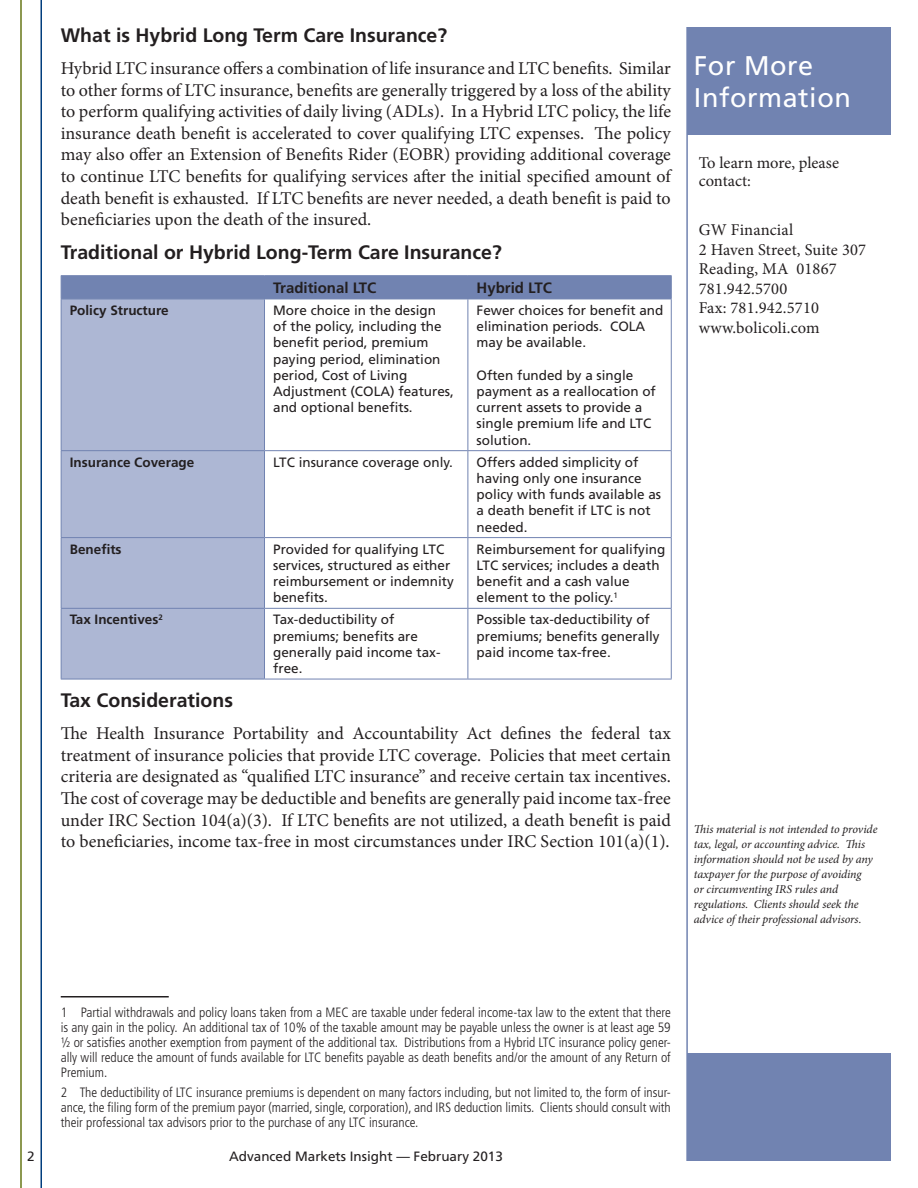
<style>
.page{position:relative;width:918px;height:1188px;background:#fff}
.page>*{position:absolute;margin:0;border:0;box-sizing:border-box;transform-origin:0 0}
.t1{font:27px/32.4px "Frutiger LT Std";letter-spacing:.02em;color:#fff}
.Body_Header{font:700 19.5px "Frutiger LT Std";color:#231f20}
.Body{font:18px/21.6px "Minion Pro";color:#231f20;text-align:justify}
.t2{font:16.5px/19.5px "Minion Pro";letter-spacing:.01em;color:#231f20}
.tbl_Header_row{font:700 15px "Frutiger LT Std";color:#231f20}
.tbl_row{font:13.5px/16.2px "Frutiger LT Std";color:#231f20}
.Footnote{font:300 condensed 13.5px/15px "Frutiger LT Std";color:#231f20;text-align:justify}
.tbl_Header_sub_row{font:700 13.5px "Frutiger LT Std";color:#231f20}
.Footer_Back_Pg_Left{font:13.5px "Frutiger LT Std";color:#231f20}
.t3{font:italic 12px/15px "Minion Pro";letter-spacing:-.005em;color:#231f20}
</style>
<div class="page">
<div style="left:687px;top:27px;width:204px;height:108px;background:#7183b1"></div>
<hr style="left:686px;top:27px;width:2px;height:1134px;background:#7183b1">
<div style="left:687px;top:1053px;width:204px;height:108px;background:#7183b1"></div>
<hr style="left:20px;top:0;width:2px;height:1188px;background:#677717">
<hr style="left:40px;top:0;width:2px;height:1188px;background:#013d7d">
<div style="left:62px;top:300px;width:202px;height:379px;background:#adb7d4"></div>
<hr style="left:468px;top:299px;width:1px;height:151px;background:#7183b1">
<hr style="left:61px;top:450px;width:204px;height:1px;background:#7183b1">
<hr style="left:265px;top:450px;width:203px;height:1px;background:#7183b1">
<hr style="left:468px;top:450px;width:204px;height:1px;background:#7183b1">
<hr style="left:468px;top:451px;width:1px;height:86px;background:#7183b1">
<hr style="left:61px;top:537px;width:204px;height:1px;background:#7183b1">
<hr style="left:265px;top:537px;width:203px;height:1px;background:#7183b1">
<hr style="left:468px;top:537px;width:204px;height:1px;background:#7183b1">
<hr style="left:468px;top:538px;width:1px;height:70px;background:#7183b1">
<hr style="left:61px;top:608px;width:204px;height:1px;background:#7183b1">
<hr style="left:265px;top:608px;width:203px;height:1px;background:#7183b1">
<hr style="left:468px;top:608px;width:204px;height:1px;background:#7183b1">
<hr style="left:468px;top:609px;width:1px;height:70px;background:#7183b1">
<hr style="left:61px;top:275px;width:204px;height:1px;background:#7183b1">
<hr style="left:265px;top:275px;width:203px;height:1px;background:#7183b1">
<hr style="left:468px;top:275px;width:204px;height:1px;background:#7183b1">
<div style="left:61px;top:276px;width:611px;height:23px;background:#7183b1"></div>
<hr style="left:265px;top:299px;width:203px;height:1px;background:#7183b1">
<hr style="left:468px;top:299px;width:204px;height:1px;background:#7183b1">
<hr style="left:671px;top:299px;width:1px;height:151px;background:#7183b1">
<hr style="left:671px;top:451px;width:1px;height:86px;background:#7183b1">
<hr style="left:671px;top:538px;width:1px;height:70px;background:#7183b1">
<hr style="left:671px;top:609px;width:1px;height:70px;background:#7183b1">
<hr style="left:265px;top:679px;width:203px;height:1px;background:#7183b1">
<hr style="left:468px;top:679px;width:204px;height:1px;background:#7183b1">
<hr style="left:61px;top:299px;width:204px;height:1px;background:#7183b1">
<hr style="left:61px;top:299px;width:1px;height:151px;background:#7183b1">
<hr style="left:264px;top:299px;width:1px;height:151px;background:#7183b1">
<hr style="left:61px;top:451px;width:1px;height:86px;background:#7183b1">
<hr style="left:264px;top:451px;width:1px;height:86px;background:#7183b1">
<hr style="left:61px;top:538px;width:1px;height:70px;background:#7183b1">
<hr style="left:264px;top:538px;width:1px;height:70px;background:#7183b1">
<hr style="left:61px;top:609px;width:1px;height:70px;background:#7183b1">
<hr style="left:264px;top:609px;width:1px;height:70px;background:#7183b1">
<hr style="left:61px;top:679px;width:204px;height:1px;background:#7183b1">
<hr style="left:61px;top:996px;width:108px;height:2px;background:#231f20">
<p class="Body_Header" style="left:61px;top:23px;width:388px">What is Hybrid Long Term Care Insurance?</p>
<p class="Body" style="left:61px;top:58px;width:612px">Hybrid LTC insurance offers a combination of life insurance and LTC benefits. Similar to other forms of LTC insurance, benefits are generally triggered by a loss of the ability to perform qualifying activities of daily living (ADLs). In a Hybrid LTC policy, the life insurance death benefit is accelerated to cover qualifying LTC expenses. The policy may also offer an Extension of Benefits Rider (EOBR) providing additional coverage to continue LTC benefits for qualifying services after the initial specified amount of death benefit is exhausted. If LTC benefits are never needed, a death benefit is paid to beneficiaries upon the death of the insured.</p>
<p class="Body_Header" style="left:61px;top:240px;width:443px">Traditional or Hybrid Long-Term Care Insurance?</p>
<p class="tbl_Header_row" style="left:273px;top:279px;width:105px">Traditional LTC</p>
<p class="tbl_Header_row" style="left:477px;top:279px;width:77px">Hybrid LTC</p>
<p class="tbl_Header_sub_row" style="left:70px;top:302px;width:100px">Policy Structure</p>
<p class="tbl_row" style="left:273px;top:302px;width:182px">More choice in the design<br>of the policy, including the benefit period, premium paying period, elimination period, Cost of Living<br>Adjustment (COLA) features, and optional benefits.</p>
<p class="tbl_row" style="left:477px;top:302px;width:188px">Fewer choices for benefit and elimination periods. COLA may be available.</p>
<p class="tbl_row" style="left:477px;top:367px;width:181px">Often funded by a single payment as a reallocation of current assets to provide a single premium life and LTC solution.</p>
<p class="tbl_Header_sub_row" style="left:70px;top:454px;width:126px">Insurance Coverage</p>
<p class="tbl_row" style="left:273px;top:454px;width:181px">LTC insurance coverage only.</p>
<p class="tbl_row" style="left:477px;top:454px;width:186px">Offers added simplicity of having only one insurance policy with funds available as a death benefit if LTC is not needed.</p>
<p class="tbl_Header_sub_row" style="left:70px;top:541px;width:53px">Benefits</p>
<p class="tbl_row" style="left:273px;top:541px;width:182px">Provided for qualifying LTC services, structured as either reimbursement or indemnity benefits.</p>
<p class="tbl_row" style="left:477px;top:541px;width:190px">Reimbursement for qualifying<br>LTC services; includes a death benefit and a cash value element to the policy.<sup>1</sup></p>
<p class="tbl_Header_sub_row" style="left:70px;top:612px;width:94px">Tax Incentives<sup>2</sup></p>
<p class="tbl_row" style="left:273px;top:612px;width:169px">Tax-deductibility of premiums; benefits are generally paid income tax&shy;free.</p>
<p class="tbl_row" style="left:477px;top:612px;width:185px">Possible tax-deductibility of premiums; benefits generally paid income tax-free.</p>
<p class="Body_Header" style="left:61px;top:688px;width:174px">Tax Considerations</p>
<p class="Body" style="left:61px;top:723px;width:612px">The Health Insurance Portability and Accountability Act defines the federal tax treatment of insurance policies that provide LTC coverage. Policies that meet certain criteria are designated as “qualified LTC insurance” and receive certain tax incentives.<br>The cost of coverage may be deductible and benefits are generally paid income tax-free under IRC Section 104(a)(3). If LTC benefits are not utilized, a death benefit is paid to beneficiaries, income tax-free in most circumstances under IRC Section 101(a)(1).</p>
<h1 class="t1" style="left:694px;top:49px;width:158px">For More<br>Information</h1>
<p class="t2" style="left:699px;top:153px;width:142px;line-height:18px">To learn more, please contact:</p>
<p class="t2" style="left:699px;top:220px;width:169px">GW Financial<br>2 Haven Street, Suite 307<br>Reading, MA 01867<br>781.942.5700<br>Fax: 781.942.5710 www.bolicoli.com</p>
<p class="t3" style="left:694px;top:822px;width:185px">This material is not intended to provide tax, legal, or accounting advice. This information should not be used by any taxpayer for the purpose of avoiding<br>or circumventing IRS rules and regulations. Clients should seek the advice of their professional advisors.</p>
<p class="Footnote" style="left:61px;top:1005px;width:612px">1 Partial withdrawals and policy loans taken from a MEC are taxable under federal income-tax law to the extent that there is any gain in the policy. An additional tax of 10% of the taxable amount may be payable unless the owner is at least age 59 ½ or satisfies another exemption from payment of the additional tax. Distributions from a Hybrid LTC insurance policy gener&shy;ally will reduce the amount of funds available for LTC benefits payable as death benefits and/or the amount of any Return of Premium.</p>
<p class="Footnote" style="left:61px;top:1085px;width:612px">2 The deductibility of LTC insurance premiums is dependent on many factors including, but not limited to, the form of insur&shy;ance, the filing form of the premium payor (married, single, corporation), and IRS deduction limits. Clients should consult with their professional tax advisors prior to the purchase of any LTC insurance.</p>
<p class="Footer_Back_Pg_Left" style="left:27px;top:1148px;width:9px">2</p>
<p class="Footer_Back_Pg_Left" style="left:229px;top:1148px;width:275px">Advanced Markets Insight — February 2013</p>
</div>
